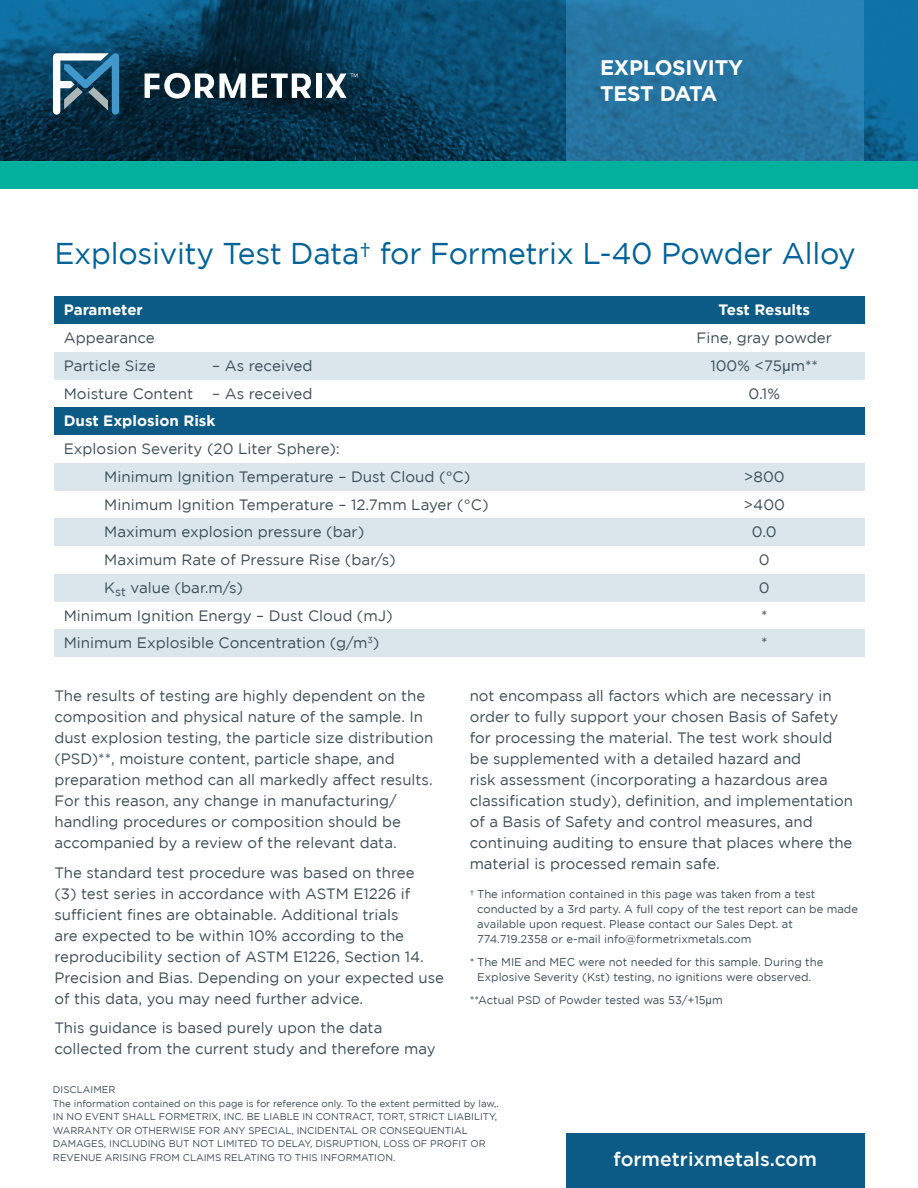
<style>
.page{position:relative;width:918px;height:1188px;background:#fff}
.page>*{position:absolute;margin:0;border:0;box-sizing:border-box;transform-origin:0 0}
.t1{font:30px "Gotham";letter-spacing:-.01em;color:#01639a}
.t2{font:700 21px/25.5px "Gotham";letter-spacing:-.01em;color:#fff}
.t3{font:500 19.5px "Gotham";color:#fff}
.t4{font:15px/21px "Gotham";color:#3d4f59}
.t5{font:700 15px "Gotham";color:#fff}
.t6{font:11.25px/15px "Gotham";color:#3d4f59}
.t7{font:9.75px/13.6px "Gotham";color:#3d4f59}
.s1{font-family:"Arial"}
</style>
<div class="page">
<div style="left:54px;top:296px;width:811px;height:28px;background:#0c5b86"></div>
<img style="left:0;top:0;width:918px;height:161px">
<svg style="left:566px;top:0;width:298px;height:161px;background:#2678a6"></svg>
<div style="left:0;top:161px;width:918px;height:27px;background:#03b09e"></div>
<svg style="left:145px;top:73px;width:101px;height:26px"></svg>
<svg style="left:252px;top:74px;width:59px;height:24px"></svg>
<div style="left:316px;top:74px;width:6px;height:24px;background:#fff"></div>
<svg style="left:53px;top:53px;width:66px;height:62px"></svg>
<svg style="left:326px;top:74px;width:31px;height:24px"></svg>
<div style="left:566px;top:1133px;width:299px;height:55px;background:#0c5b86"></div>
<div style="left:54px;top:352px;width:811px;height:27px;background:#dae6ec"></div>
<div style="left:55px;top:407px;width:810px;height:28px;background:#0c5b86"></div>
<div style="left:54px;top:463px;width:811px;height:27px;background:#dae6ec"></div>
<div style="left:54px;top:518px;width:811px;height:28px;background:#dae6ec"></div>
<div style="left:54px;top:574px;width:811px;height:27px;background:#dae6ec"></div>
<div style="left:54px;top:629px;width:811px;height:28px;background:#dae6ec"></div>
<p class="t2" style="left:600px;top:54px;width:145px">EXPLOSIVITY<br>TEST DATA</p>
<p class="t1" style="left:54px;top:237px;width:803px">Explosivity Test Data† for Formetrix L-40 Powder Alloy</p>
<p class="t5" style="left:64px;top:301px;width:81px">Parameter</p>
<p class="t5" style="left:719px;top:301px;width:93px">Test Results</p>
<p class="t4" style="left:64px;top:327px;width:93px">Appearance</p>
<p class="t4" style="left:697px;top:327px;width:137px">Fine, gray powder</p>
<p class="t4" style="left:64px;top:355px;width:93px">Particle Size</p>
<p class="t4" style="left:212px;top:355px;width:102px">– As received</p>
<p class="t4" style="left:710px;top:355px;width:109px">100% &lt;75<span class="s1">µ</span>m**</p>
<p class="t4" style="left:64px;top:383px;width:131px">Moisture Content</p>
<p class="t4" style="left:212px;top:383px;width:102px">– As received</p>
<p class="t4" style="left:748px;top:383px;width:33px">0.1%</p>
<p class="t5" style="left:64px;top:412px;width:153px">Dust Explosion Risk</p>
<p class="t4" style="left:64px;top:438px;width:278px">Explosion Severity (20 Liter Sphere):</p>
<p class="t4" style="left:104px;top:466px;width:368px">Minimum Ignition Temperature – Dust Cloud (°C)</p>
<p class="t4" style="left:744px;top:466px;width:42px">&gt;800</p>
<p class="t4" style="left:104px;top:494px;width:386px">Minimum Ignition Temperature – 12.7mm Layer (°C)</p>
<p class="t4" style="left:743px;top:494px;width:43px">&gt;400</p>
<p class="t4" style="left:104px;top:521px;width:262px">Maximum explosion pressure (bar)</p>
<p class="t4" style="left:752px;top:521px;width:26px">0.0</p>
<p class="t4" style="left:104px;top:549px;width:293px">Maximum Rate of Pressure Rise (bar/s)</p>
<p class="t4" style="left:759px;top:549px;width:12px">0</p>
<p class="t4" style="left:104px;top:577px;width:140px">K<sub>st</sub> value (bar.m/s)</p>
<p class="t4" style="left:759px;top:577px;width:12px">0</p>
<p class="t4" style="left:64px;top:605px;width:331px">Minimum Ignition Energy – Dust Cloud (mJ)</p>
<p class="t4" style="left:761px;top:605px;width:8px">*</p>
<p class="t4" style="left:64px;top:632px;width:317px">Minimum Explosible Concentration (g/m<sup>3</sup>)</p>
<p class="t4" style="left:761px;top:632px;width:8px">*</p>
<p class="t4" style="left:54px;top:685px;width:380px">The results of testing are highly dependent on the composition and physical nature of the sample. In dust explosion testing, the particle size distribution (PSD)**, moisture content, particle shape, and preparation method can all markedly affect results.<br>For this reason, any change in manufacturing/ handling procedures or composition should be accompanied by a review of the relevant data.</p>
<p class="t4" style="left:54px;top:862px;width:391px">The standard test procedure was based on three<br>(3) test series in accordance with ASTM E1226 if sufficient fines are obtainable. Additional trials<br>are expected to be within 10% according to the reproducibility section of ASTM E1226, Section 14.<br>Precision and Bias. Depending on your expected use of this data, you may need further advice.</p>
<p class="t4" style="left:54px;top:1017px;width:383px">This guidance is based purely upon the data collected from the current study and therefore may</p>
<p class="t4" style="left:470px;top:685px;width:385px">not encompass all factors which are necessary in order to fully support your chosen Basis of Safety for processing the material. The test work should be supplemented with a detailed hazard and<br>risk assessment (incorporating a hazardous area classification study), definition, and implementation of a Basis of Safety and control measures, and continuing auditing to ensure that places where the material is processed remain safe.</p>
<p class="t6" style="left:477px;top:886px;width:382px;text-indent:-8px">† The information contained in this page was taken from a test conducted by a 3rd party. A full copy of the test report can be made available upon request. Please contact our Sales Dept. at 774.719.2358 or e-mail info@formetrixmetals.com</p>
<p class="t6" style="left:470px;top:954px;width:355px;text-align:center">* The MIE and MEC were not needed for this sample. During the<br>Explosive Severity (Kst) testing, no ignitions were observed.</p>
<p class="t6" style="left:470px;top:993px;width:255px">**Actual PSD of Powder tested was 53/+15<span class="s1">µ</span>m</p>
<p class="t7" style="left:53px;top:1082px;width:64px">DISCLAIMER</p>
<p class="t7" style="left:53px;top:1096px;width:448px">The information contained on this page is for reference only. To the extent permitted by law,.<br>IN NO EVENT SHALL FORMETRIX, INC. BE LIABLE IN CONTRACT, TORT, STRICT LIABILITY, WARRANTY OR OTHERWISE FOR ANY SPECIAL, INCIDENTAL OR CONSEQUENTIAL DAMAGES, INCLUDING BUT NOT LIMITED TO DELAY, DISRUPTION, LOSS OF PROFIT OR REVENUE ARISING FROM CLAIMS RELATING TO THIS INFORMATION.</p>
<p class="t3" style="left:614px;top:1148px;width:205px">formetrixmetals.com</p>
</div>
